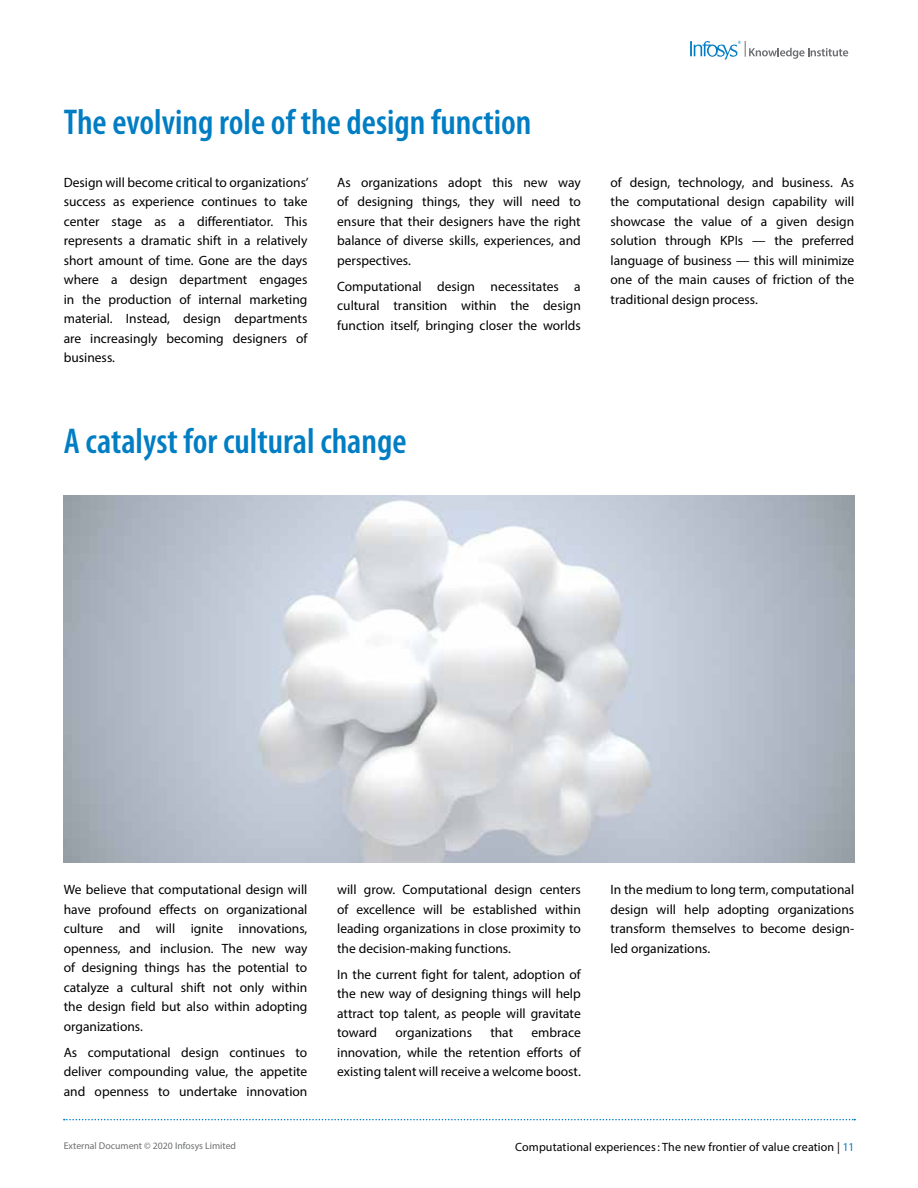
<style>
.page{position:relative;width:918px;height:1188px;background:#fff}
.page>*{position:absolute;margin:0;border:0;box-sizing:border-box;transform-origin:0 0}
.t1{font:600 condensed 36px "Myriad Pro";color:#007dc3}
.t2{font:13.5px/19.5px "Myriad Pro";color:#000;text-align:justify}
.t3{font:12px "Myriad Pro";letter-spacing:.01em;color:#000}
.t4{font:9.75px "Myriad Pro";color:#6d6e71}
.s1{font-stretch:semi-condensed;color:#007cc3}
</style>
<div class="page">
<svg style="left:690px;top:41px;width:158px;height:19px"></svg>
<svg style="left:64px;top:1119px;width:791px;height:1px"></svg>
<img style="left:64px;top:496px;width:790px;height:367px">
<h1 class="t1" style="left:64px;top:100px;width:469px">The evolving role of the design function</h1>
<p class="t2" style="left:337px;top:172px;width:245px">As organizations adopt this new way of designing things, they will need to ensure that their designers have the right balance of diverse skills, experiences, and perspectives.</p>
<p class="t2" style="left:337px;top:276px;width:245px">Computational design necessitates a cultural transition within the design function itself, bringing closer the worlds</p>
<p class="t2" style="left:64px;top:172px;width:246px">Design will become critical to organizations’ success as experience continues to take center stage as a differentiator. This represents a dramatic shift in a relatively short amount of time. Gone are the days where a design department engages in the production of internal marketing material. Instead, design departments are increasingly becoming designers of business.</p>
<h1 class="t1" style="left:64px;top:419px;width:344px">A catalyst for cultural change</h1>
<p class="t2" style="left:611px;top:172px;width:245px">of design, technology, and business. As the computational design capability will showcase the value of a given design solution through KPIs — the preferred language of business — this will minimize one of the main causes of friction of the traditional design process.</p>
<p class="t2" style="left:64px;top:880px;width:245px">We believe that computational design will have profound effects on organizational culture and will ignite innovations, openness, and inclusion. The new way of designing things has the potential to catalyze a cultural shift not only within the design field but also within adopting organizations.</p>
<p class="t2" style="left:64px;top:1042px;width:245px">As computational design continues to deliver compounding value, the appetite and openness to undertake innovation</p>
<p class="t2" style="left:337px;top:880px;width:245px">will grow. Computational design centers of excellence will be established within leading organizations in close proximity to the decision-making functions.</p>
<p class="t2" style="left:337px;top:964px;width:245px">In the current fight for talent, adoption of the new way of designing things will help attract top talent, as people will gravitate toward</p>
<p class="t2" style="left:337px;top:1023px;width:245px;text-indent:194px">embrace innovation, while the retention efforts of existing talent will receive a welcome boost.</p>
<p class="t2" style="left:395px;top:1023px;width:78px">organizations</p>
<p class="t2" style="left:490px;top:1023px;width:24px">that</p>
<p class="t2" style="left:611px;top:880px;width:245px">In the medium to long term, computational design will help adopting organizations transform themselves to become design&shy;led organizations.</p>
<p class="t4" style="left:64px;top:1140px;width:174px">External Document © 2020 Infosys Limited</p>
<p class="t3" style="left:515px;top:1139px;width:340px">Computational experiences: The new frontier of value creation | <span class="s1">11</span></p>
</div>
